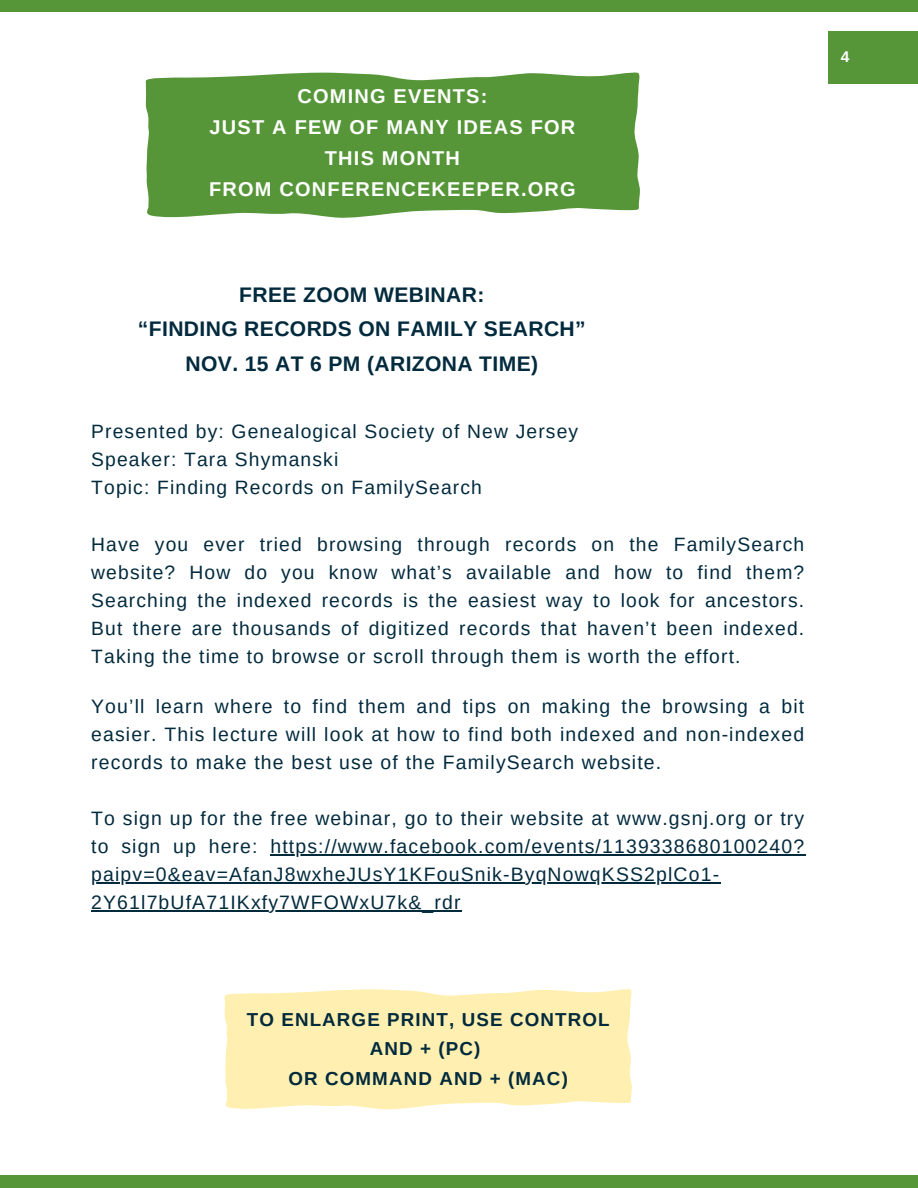
<style>
.page{position:relative;width:918px;height:1188px;background:#fff}
.page>*{position:absolute;margin:0;border:0;box-sizing:border-box;transform-origin:0 0}
.t1{font:700 21.15px "Arimo";letter-spacing:.02em;color:#022a3d}
.t2{font:700 19.95px/31.2px "Arimo";letter-spacing:.06em;color:#fefffe;text-align:center}
.t3{font:19.35px/28.2px "Arimo";letter-spacing:.06em;color:#022a3d;text-align:justify}
.t4{font:19.2px/28.2px "Arimo";letter-spacing:.06em;color:#022a3d;text-align:justify}
.t5{font:700 18.75px/29.2px "Arimo";letter-spacing:.06em;color:#022a3d;text-align:center}
.t6{font:700 15.45px "Arimo";color:#fff}
</style>
<div class="page">
<div style="left:0;top:0;width:918px;height:12px;background:#569639"></div>
<div style="left:0;top:1175px;width:918px;height:13px;background:#569639"></div>
<div style="left:828px;top:32px;width:90px;height:52px;background:#569639"></div>
<hr style="left:270px;top:854px;width:535px;height:1px;background:#022a3d">
<hr style="left:91px;top:882px;width:629px;height:2px;background:#022a3d">
<hr style="left:91px;top:911px;width:371px;height:1px;background:#022a3d">
<svg style="left:145px;top:72px;width:495px;height:146px;background:#639e48"></svg>
<svg style="left:224px;top:989px;width:408px;height:121px;background:#fff1b7"></svg>
<p class="t2" style="left:297px;top:80px;width:192px">COMING EVENTS:</p>
<p class="t2" style="left:210px;top:111px;width:367px">JUST A FEW OF MANY IDEAS FOR<br>THIS MONTH</p>
<p class="t2" style="left:209px;top:174px;width:368px">FROM CONFERENCEKEEPER.ORG</p>
<p class="t1" style="left:239px;top:282px;width:247px">FREE ZOOM WEBINAR:</p>
<p class="t1" style="left:138px;top:317px;width:449px">“FINDING RECORDS ON FAMILY SEARCH”</p>
<p class="t1" style="left:186px;top:352px;width:354px">NOV. 15 AT 6 PM (ARIZONA TIME)</p>
<p class="t4" style="left:91px;top:417px;width:489px">Presented by: Genealogical Society of New Jersey</p>
<p class="t4" style="left:91px;top:445px;width:249px">Speaker: Tara Shymanski</p>
<p class="t4" style="left:91px;top:474px;width:392px">Topic: Finding Records on FamilySearch</p>
<p class="t4" style="left:91px;top:530px;width:715px">Have you ever tried browsing through records on the FamilySearch website? How do you know what’s available and how to find them?<br>Searching the indexed records is the easiest way to look for ancestors.<br>But there are thousands of digitized records that haven’t been indexed.<br>Taking the time to browse or scroll through them is worth the effort.</p>
<p class="t3" style="left:91px;top:692px;width:715px">You’ll learn where to find them and tips on making the browsing a bit easier. This lecture will look at how to find both indexed and non-indexed records to make the best use of the FamilySearch website.</p>
<p class="t3" style="left:91px;top:804px;width:715px;text-align:left">To sign up for the free webinar, go to their website at www.gsnj.org or try to sign up here: https://www.facebook.com/events/1139338680100240? paipv=0&amp;eav=AfanJ8wxheJUsY1KFouSnik-ByqNowqKSS2plCo1- 2Y61l7bUfA71IKxfy7WFOWxU7k&amp;_rdr</p>
<p class="t6" style="left:841px;top:48px;width:10px">4</p>
<p class="t5" style="left:247px;top:1005px;width:364px">TO ENLARGE PRINT, USE CONTROL<br>AND + (PC)</p>
<p class="t5" style="left:288px;top:1063px;width:281px">OR COMMAND AND + (MAC)</p>
</div>
